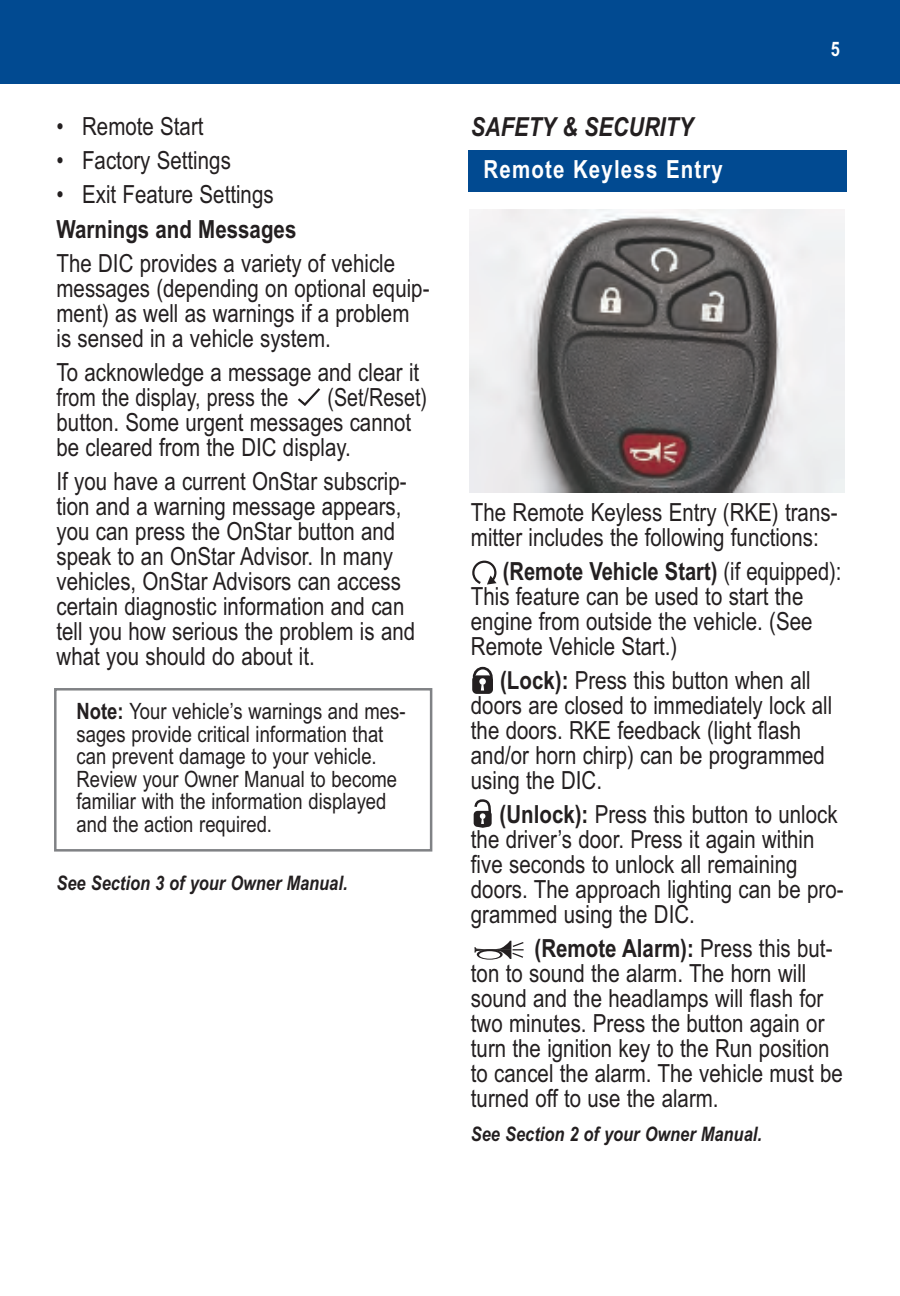
<style>
.page{position:relative;width:900px;height:1296px;background:#fff}
.page>*{position:absolute;margin:0;border:0;box-sizing:border-box;transform-origin:0 0}
.t1{font:italic 700 26.25px "Arial Narrow";color:#231f20}
.t2{font:25px/25px "Arial Narrow";color:#231f20}
.t3{font:25px/25px "Arial Narrow";color:#231f20;scale:.96 1}
.t4{font:700 25px "Arial Narrow";color:#231f20}
.t5{font:700 25px "Arial Narrow";letter-spacing:.045em;color:#fff}
.t6{font:22.5px/22.5px "Arial Narrow";color:#231f20}
.t7{font:italic 700 20px "Arial Narrow";color:#231f20}
.t8{font:700 20px "Arial Narrow";color:#fff}
.s1{font-weight:700}
</style>
<div class="page">
<div style="left:0;top:0;width:899px;height:83px;background:#014a91"></div>
<svg style="left:298px;top:388px;width:22px;height:18px"></svg>
<div style="left:54px;top:688px;width:378px;height:164px;border:2px solid #808285"></div>
<svg style="left:474px;top:941px;width:49px;height:18px"></svg>
<div style="left:473px;top:811px;width:18px;height:16px;background:#231f20;border-radius:4px"></div>
<svg style="left:473px;top:799px;width:19px;height:25px"></svg>
<div style="left:472px;top:675px;width:21px;height:18px;background:#231f20;border-radius:5px"></div>
<svg style="left:472px;top:666px;width:21px;height:25px"></svg>
<svg style="left:472px;top:560px;width:24px;height:25px"></svg>
<div style="left:468px;top:150px;width:378px;height:42px;background:#014a91"></div>
<img style="left:470px;top:209px;width:374px;height:283px">
<p class="t2" style="left:57px;top:114px;width:148px">• Remote Start</p>
<p class="t2" style="left:57px;top:148px;width:176px">• Factory Settings</p>
<p class="t2" style="left:57px;top:182px;width:219px">• Exit Feature Settings</p>
<p class="t4" style="left:57px;top:215px;width:241px">Warnings and Messages</p>
<p class="t2" style="left:57px;top:251px;width:374px">The DIC provides a variety of vehicle messages (depending on optional equip&shy;ment) as well as warnings if a problem is sensed in a vehicle system.</p>
<p class="t2" style="left:57px;top:360px;width:364px">To acknowledge a message and clear it from the display, press the</p>
<p class="t3" style="left:57px;top:385px;width:387px;text-indent:271px">(Set/Reset) button. Some urgent messages cannot be cleared from the DIC display.</p>
<p class="t2" style="left:57px;top:469px;width:360px">If you have a current OnStar subscrip&shy;tion and a warning message appears, you can press the OnStar button and speak to an OnStar Advisor. In many vehicles, OnStar Advisors can access certain diagnostic information and can tell you how serious the problem is and what you should do about it.</p>
<p class="t6" style="left:76px;top:700px;width:330px"><span class="s1">Note:</span> Your vehicle’s warnings and mes&shy;sages provide critical information that can prevent damage to your vehicle.<br>Review your Owner Manual to become familiar with the information displayed and the action required.</p>
<p class="t7" style="left:57px;top:872px;width:292px">See Section 3 of your Owner Manual.</p>
<p class="t1" style="left:470px;top:112px;width:223px">SAFETY &amp; SECURITY</p>
<p class="t5" style="left:483px;top:155px;width:241px">Remote Keyless Entry</p>
<p class="t8" style="left:830px;top:37px;width:11px">5</p>
<p class="t2" style="left:470px;top:500px;width:368px">The Remote Keyless Entry (RKE) trans&shy;mitter includes the following functions:</p>
<p class="t2" style="left:470px;top:559px;width:372px;text-indent:32px"><span class="s1">(Remote Vehicle Start)</span> (if equipped):<br>This feature can be used to start the engine from outside the vehicle. (See Remote Vehicle Start.)</p>
<p class="t2" style="left:471px;top:668px;width:363px;text-indent:29px"><span class="s1">(Lock):</span> Press this button when all doors are closed to immediately lock all the doors. RKE feedback (light flash and/or horn chirp) can be programmed using the DIC.</p>
<p class="t2" style="left:470px;top:802px;width:374px;text-indent:29px"><span class="s1">(Unlock):</span> Press this button to unlock the driver’s door. Press it again within five seconds to unlock all remaining doors. The approach lighting can be pro&shy;grammed using the DIC.</p>
<p class="t2" style="left:471px;top:936px;width:373px;text-indent:64px"><span class="s1">(Remote Alarm):</span> Press this but&shy;ton to sound the alarm. The horn will sound and the headlamps will flash for two minutes. Press the button again or turn the ignition key to the Run position to cancel the alarm. The vehicle must be turned off to use the alarm.</p>
<p class="t7" style="left:470px;top:1122px;width:292px">See Section 2 of your Owner Manual.</p>
</div>
